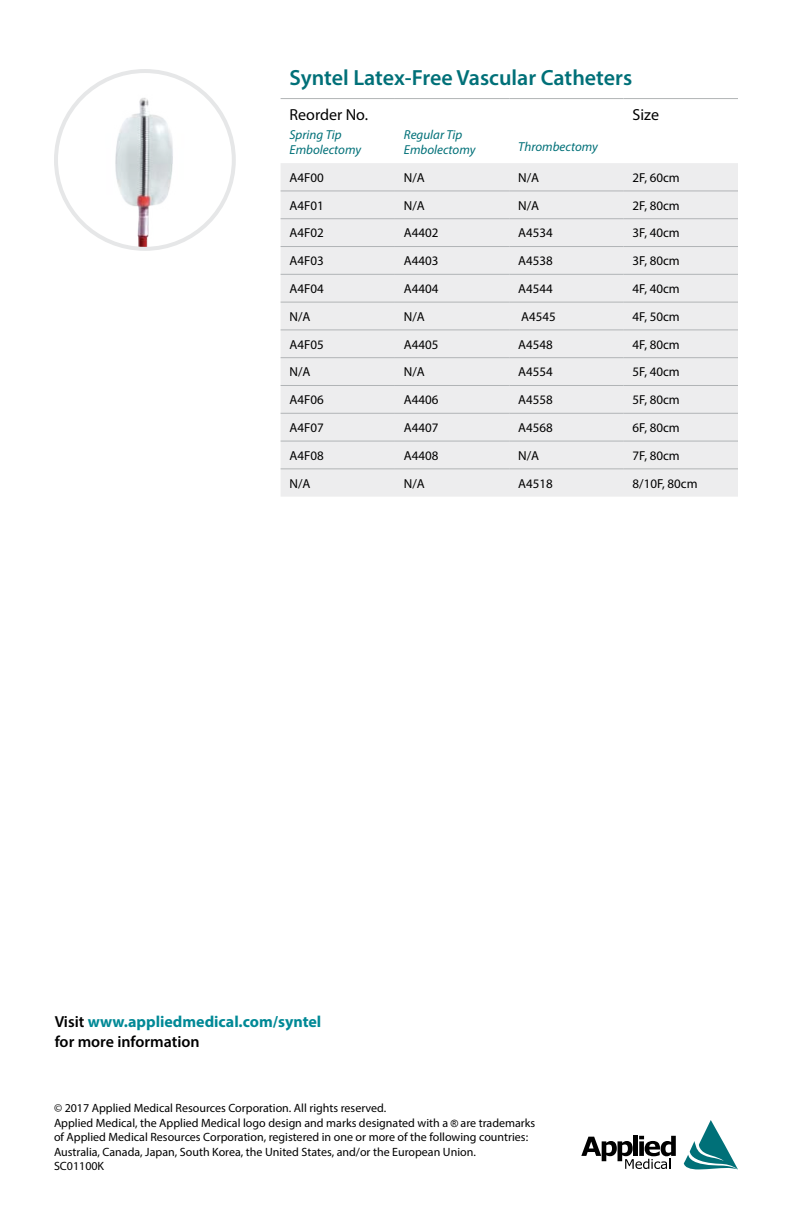
<style>
.page{position:relative;width:792px;height:1224px;background:#fff}
.page>*{position:absolute;margin:0;border:0;box-sizing:border-box;transform-origin:0 0}
.S-11pt_Semibold_Teal{font:600 22px "Myriad Pro";color:#007078}
._8pt_Semibold{font:700 16px/20px "Myriad Pro";color:#008996}
.S-8pt_Reg_Black_Tabl{font:16px "Myriad Pro";color:#000}
.S-Line_item_-_No_2nd{font:13px "Myriad Pro";color:#000}
._6_5pt_Table_Tagline{font:italic 13px "Myriad Pro";color:#007078}
.S-Line_item_-_No_2nd-2{font:italic 13px/14.4px "Myriad Pro";color:#007078}
.Copyright_Statement{font:12px/14.4px "Myriad Pro";color:#000}
.s1{font-weight:600;color:#000}
.s2{font-family:"Arial";font-size:10px}
</style>
<div class="page">
<img style="left:56px;top:87px;width:175px;height:159px">
<div style="left:54px;top:69px;width:182px;height:182px;border:4px solid #e6e7e8;border-radius:50%"></div>
<svg style="left:581px;top:1136px;width:95px;height:33px"></svg>
<svg style="left:684px;top:1120px;width:54px;height:49px"></svg>
<div style="left:281px;top:163px;width:457px;height:334px;background:#ededee"></div>
<hr style="left:281px;top:191px;width:114px;height:1px;background:#b1b4b6">
<hr style="left:281px;top:218px;width:114px;height:1px;background:#b1b4b6">
<hr style="left:395px;top:191px;width:114px;height:1px;background:#b1b4b6">
<hr style="left:509px;top:191px;width:115px;height:1px;background:#b1b4b6">
<hr style="left:624px;top:191px;width:114px;height:1px;background:#b1b4b6">
<hr style="left:395px;top:218px;width:114px;height:1px;background:#b1b4b6">
<hr style="left:509px;top:218px;width:115px;height:1px;background:#b1b4b6">
<hr style="left:624px;top:218px;width:114px;height:1px;background:#b1b4b6">
<hr style="left:281px;top:246px;width:114px;height:1px;background:#b1b4b6">
<hr style="left:395px;top:246px;width:114px;height:1px;background:#b1b4b6">
<hr style="left:509px;top:246px;width:115px;height:1px;background:#b1b4b6">
<hr style="left:624px;top:246px;width:114px;height:1px;background:#b1b4b6">
<hr style="left:281px;top:274px;width:114px;height:1px;background:#b1b4b6">
<hr style="left:395px;top:274px;width:114px;height:1px;background:#b1b4b6">
<hr style="left:509px;top:274px;width:115px;height:1px;background:#b1b4b6">
<hr style="left:624px;top:274px;width:114px;height:1px;background:#b1b4b6">
<hr style="left:281px;top:302px;width:114px;height:1px;background:#b1b4b6">
<hr style="left:395px;top:302px;width:114px;height:1px;background:#b1b4b6">
<hr style="left:509px;top:302px;width:115px;height:1px;background:#b1b4b6">
<hr style="left:624px;top:302px;width:114px;height:1px;background:#b1b4b6">
<hr style="left:281px;top:330px;width:114px;height:1px;background:#b1b4b6">
<hr style="left:395px;top:330px;width:114px;height:1px;background:#b1b4b6">
<hr style="left:509px;top:330px;width:115px;height:1px;background:#b1b4b6">
<hr style="left:624px;top:330px;width:114px;height:1px;background:#b1b4b6">
<hr style="left:281px;top:357px;width:114px;height:1px;background:#b1b4b6">
<hr style="left:395px;top:357px;width:114px;height:1px;background:#b1b4b6">
<hr style="left:509px;top:357px;width:115px;height:1px;background:#b1b4b6">
<hr style="left:624px;top:357px;width:114px;height:1px;background:#b1b4b6">
<hr style="left:281px;top:385px;width:114px;height:1px;background:#b1b4b6">
<hr style="left:395px;top:385px;width:114px;height:1px;background:#b1b4b6">
<hr style="left:509px;top:385px;width:115px;height:1px;background:#b1b4b6">
<hr style="left:624px;top:385px;width:114px;height:1px;background:#b1b4b6">
<hr style="left:281px;top:413px;width:114px;height:1px;background:#b1b4b6">
<hr style="left:395px;top:413px;width:114px;height:1px;background:#b1b4b6">
<hr style="left:509px;top:413px;width:115px;height:1px;background:#b1b4b6">
<hr style="left:624px;top:413px;width:114px;height:1px;background:#b1b4b6">
<hr style="left:281px;top:441px;width:114px;height:1px;background:#b1b4b6">
<hr style="left:395px;top:441px;width:114px;height:1px;background:#b1b4b6">
<hr style="left:509px;top:441px;width:115px;height:1px;background:#b1b4b6">
<hr style="left:624px;top:441px;width:114px;height:1px;background:#b1b4b6">
<hr style="left:281px;top:468px;width:114px;height:1px;background:#b1b4b6">
<hr style="left:395px;top:468px;width:114px;height:1px;background:#b1b4b6">
<hr style="left:509px;top:468px;width:115px;height:1px;background:#b1b4b6">
<hr style="left:624px;top:468px;width:114px;height:1px;background:#b1b4b6">
<hr style="left:281px;top:98px;width:114px;height:1px;background:#b1b4b6">
<hr style="left:395px;top:98px;width:114px;height:1px;background:#b1b4b6">
<hr style="left:509px;top:98px;width:115px;height:1px;background:#b1b4b6">
<hr style="left:624px;top:98px;width:114px;height:1px;background:#b1b4b6">
<p class="S-11pt_Semibold_Teal" style="left:290px;top:63px;width:344px">Syntel Latex-Free Vascular Catheters</p>
<p class="S-8pt_Reg_Black_Tabl" style="left:290px;top:104px;width:80px">Reorder No.</p>
<p class="S-8pt_Reg_Black_Tabl" style="left:633px;top:104px;width:28px">Size</p>
<p class="S-Line_item_-_No_2nd-2" style="left:290px;top:127px;width:73px">Spring Tip<br>Embolectomy</p>
<p class="_6_5pt_Table_Tagline" style="left:404px;top:126px;width:60px">Regular Tip</p>
<p class="_6_5pt_Table_Tagline" style="left:404px;top:142px;width:73px">Embolectomy</p>
<p class="_6_5pt_Table_Tagline" style="left:518px;top:139px;width:81px">Thrombectomy</p>
<p class="S-Line_item_-_No_2nd" style="left:290px;top:170px;width:36px">A4F00</p>
<p class="S-Line_item_-_No_2nd" style="left:404px;top:170px;width:22px">N/A</p>
<p class="S-Line_item_-_No_2nd" style="left:518px;top:170px;width:22px">N/A</p>
<p class="S-Line_item_-_No_2nd" style="left:633px;top:170px;width:49px">2F, 60cm</p>
<p class="S-Line_item_-_No_2nd" style="left:290px;top:197px;width:36px">A4F01</p>
<p class="S-Line_item_-_No_2nd" style="left:404px;top:197px;width:22px">N/A</p>
<p class="S-Line_item_-_No_2nd" style="left:518px;top:197px;width:22px">N/A</p>
<p class="S-Line_item_-_No_2nd" style="left:633px;top:197px;width:49px">2F, 80cm</p>
<p class="S-Line_item_-_No_2nd" style="left:290px;top:225px;width:36px">A4F02</p>
<p class="S-Line_item_-_No_2nd" style="left:404px;top:225px;width:36px">A4402</p>
<p class="S-Line_item_-_No_2nd" style="left:518px;top:225px;width:36px">A4534</p>
<p class="S-Line_item_-_No_2nd" style="left:633px;top:225px;width:49px">3F, 40cm</p>
<p class="S-Line_item_-_No_2nd" style="left:290px;top:253px;width:36px">A4F03</p>
<p class="S-Line_item_-_No_2nd" style="left:404px;top:253px;width:36px">A4403</p>
<p class="S-Line_item_-_No_2nd" style="left:518px;top:253px;width:36px">A4538</p>
<p class="S-Line_item_-_No_2nd" style="left:633px;top:253px;width:49px">3F, 80cm</p>
<p class="S-Line_item_-_No_2nd" style="left:290px;top:281px;width:36px">A4F04</p>
<p class="S-Line_item_-_No_2nd" style="left:404px;top:281px;width:36px">A4404</p>
<p class="S-Line_item_-_No_2nd" style="left:518px;top:281px;width:36px">A4544</p>
<p class="S-Line_item_-_No_2nd" style="left:633px;top:281px;width:49px">4F, 40cm</p>
<p class="S-Line_item_-_No_2nd" style="left:290px;top:308px;width:22px">N/A</p>
<p class="S-Line_item_-_No_2nd" style="left:404px;top:308px;width:22px">N/A</p>
<p class="S-Line_item_-_No_2nd" style="left:521px;top:308px;width:36px">A4545</p>
<p class="S-Line_item_-_No_2nd" style="left:633px;top:308px;width:49px">4F, 50cm</p>
<p class="S-Line_item_-_No_2nd" style="left:290px;top:336px;width:36px">A4F05</p>
<p class="S-Line_item_-_No_2nd" style="left:404px;top:336px;width:36px">A4405</p>
<p class="S-Line_item_-_No_2nd" style="left:518px;top:336px;width:36px">A4548</p>
<p class="S-Line_item_-_No_2nd" style="left:633px;top:336px;width:49px">4F, 80cm</p>
<p class="S-Line_item_-_No_2nd" style="left:290px;top:364px;width:22px">N/A</p>
<p class="S-Line_item_-_No_2nd" style="left:404px;top:364px;width:22px">N/A</p>
<p class="S-Line_item_-_No_2nd" style="left:518px;top:364px;width:36px">A4554</p>
<p class="S-Line_item_-_No_2nd" style="left:633px;top:364px;width:49px">5F, 40cm</p>
<p class="S-Line_item_-_No_2nd" style="left:290px;top:392px;width:36px">A4F06</p>
<p class="S-Line_item_-_No_2nd" style="left:404px;top:392px;width:36px">A4406</p>
<p class="S-Line_item_-_No_2nd" style="left:518px;top:392px;width:36px">A4558</p>
<p class="S-Line_item_-_No_2nd" style="left:633px;top:392px;width:49px">5F, 80cm</p>
<p class="S-Line_item_-_No_2nd" style="left:290px;top:420px;width:36px">A4F07</p>
<p class="S-Line_item_-_No_2nd" style="left:404px;top:420px;width:36px">A4407</p>
<p class="S-Line_item_-_No_2nd" style="left:518px;top:420px;width:36px">A4568</p>
<p class="S-Line_item_-_No_2nd" style="left:633px;top:420px;width:49px">6F, 80cm</p>
<p class="S-Line_item_-_No_2nd" style="left:290px;top:447px;width:36px">A4F08</p>
<p class="S-Line_item_-_No_2nd" style="left:404px;top:447px;width:36px">A4408</p>
<p class="S-Line_item_-_No_2nd" style="left:518px;top:447px;width:22px">N/A</p>
<p class="S-Line_item_-_No_2nd" style="left:633px;top:447px;width:49px">7F, 80cm</p>
<p class="S-Line_item_-_No_2nd" style="left:290px;top:475px;width:22px">N/A</p>
<p class="S-Line_item_-_No_2nd" style="left:404px;top:475px;width:22px">N/A</p>
<p class="S-Line_item_-_No_2nd" style="left:518px;top:475px;width:36px">A4518</p>
<p class="S-Line_item_-_No_2nd" style="left:633px;top:475px;width:66px">8/10F, 80cm</p>
<p class="_8pt_Semibold" style="left:55px;top:1011px;width:268px"><span class="s1">Visit</span> www.appliedmedical.com/syntel <span class="s1">for more information</span></p>
<p class="Copyright_Statement" style="left:54px;top:1101px;width:334px">© 2017 Applied Medical Resources Corporation. All rights reserved.</p>
<p class="Copyright_Statement" style="left:54px;top:1115px;width:483px">Applied Medical, the Applied Medical logo design and marks designated with a <span class="s2">®</span> are trademarks of Applied Medical Resources Corporation, registered in one or more of the following countries:<br>Australia, Canada, Japan, South Korea, the United States, and/or the European Union.<br>SC01100K</p>
</div>
